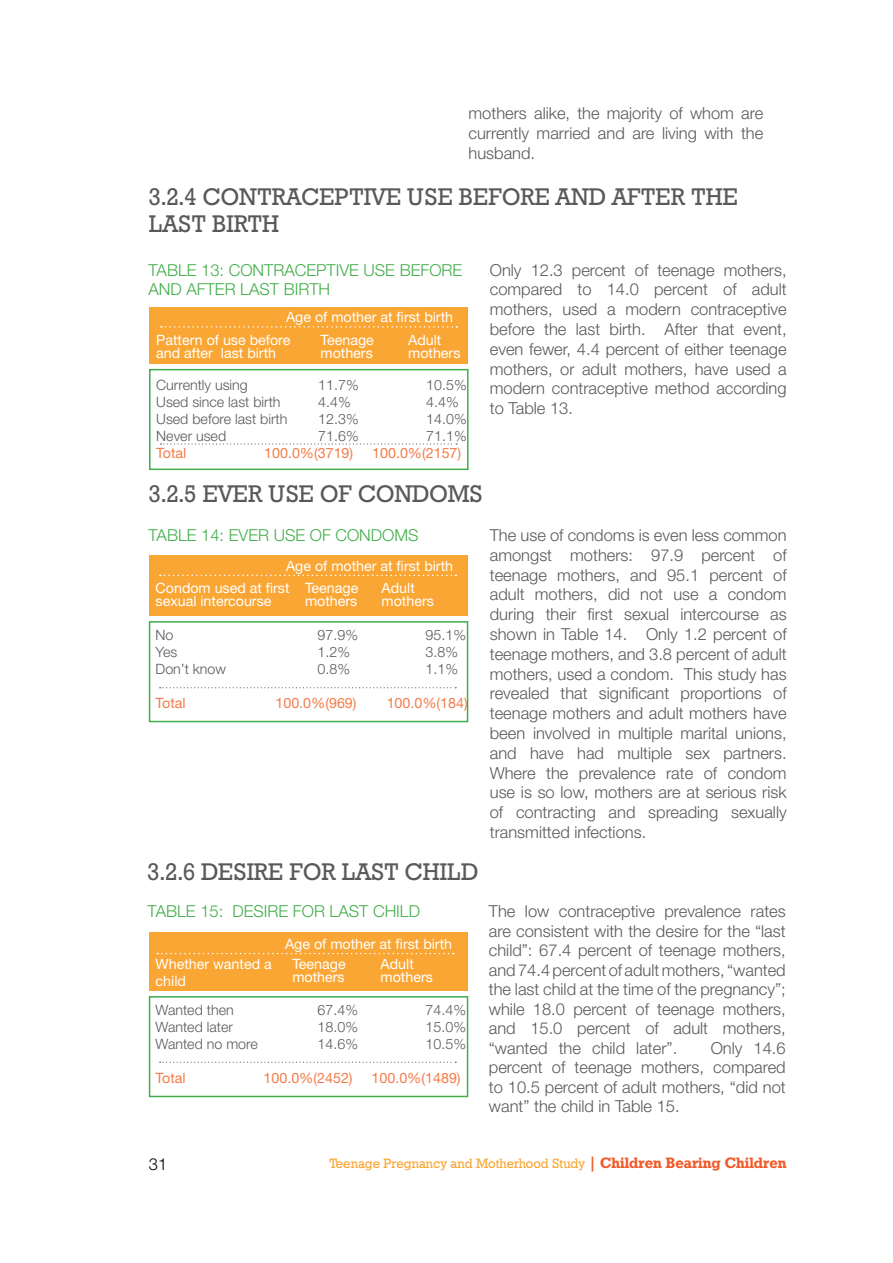
<style>
.page{position:relative;width:893px;height:1263px;background:#fff}
.page>*{position:absolute;margin:0;border:0;box-sizing:border-box;transform-origin:0 0}
.t1{font:24px/27px "Geometric Slab 712 BT Medium A";color:#58595b}
.t2{font:300 16.5px/19.8px "Helvetica Neue";color:#58595b;text-align:justify}
.t3{font:300 16.5px/19.8px "Helvetica Neue";color:#41ad49}
.t4{font:300 16.5px "Helvetica Neue";color:#000}
.t5{font:14.25px/13.5px "Helvetica Neue";color:#fff}
.t6{font:300 14.25px "Helvetica Neue";color:#58595b}
.t7{font:14.25px "Helvetica Neue";color:#f47c4b}
.t8{font:13.5px "Geometric Slab 712 BT Medium A";color:#faa634}
.s1{font-family:"Geometric Slab 712 BT Bold A";font-size:15px;color:#f15a29}
</style>
<div class="page">
<div style="left:150px;top:933px;width:318px;height:58px;background:#faa634"></div>
<div style="left:150px;top:555px;width:318px;height:60px;background:#faa634"></div>
<div style="left:150px;top:308px;width:318px;height:56px;background:#faa634"></div>
<div style="left:149px;top:369px;width:320px;height:101px;border:2px solid #41ad49"></div>
<svg style="left:161px;top:326px;width:296px;height:2px"></svg>
<svg style="left:161px;top:443px;width:296px;height:2px"></svg>
<div style="left:149px;top:621px;width:319px;height:101px;border:2px solid #41ad49"></div>
<svg style="left:160px;top:575px;width:296px;height:1px"></svg>
<svg style="left:160px;top:687px;width:296px;height:1px"></svg>
<svg style="left:160px;top:1062px;width:296px;height:1px"></svg>
<svg style="left:157px;top:953px;width:297px;height:1px"></svg>
<div style="left:149px;top:996px;width:319px;height:101px;border:2px solid #41ad49"></div>
<p class="t2" style="left:469px;top:103px;width:296px">mothers alike, the majority of whom are currently married and are living with the husband.</p>
<h1 class="t1" style="left:149px;top:183px;width:591px">3.2.4 CONTRACEPTIVE USE BEFORE AND AFTER THE<br>LAST BIRTH</h1>
<p class="t3" style="left:149px;top:259px;width:315px">TABLE 13: CONTRACEPTIVE USE BEFORE<br>AND AFTER LAST BIRTH</p>
<p class="t5" style="left:320px;top:305px;width:134px;line-height:23.1px;text-indent:-34px">Age of mother at first birth<br>Teenage</p>
<p class="t5" style="left:320px;top:346px;width:54px">mothers</p>
<p class="t5" style="left:156px;top:333px;width:136px">Pattern of use before and after last birth</p>
<p class="t6" style="left:156px;top:376px;width:93px">Currently using</p>
<p class="t6" style="left:318px;top:376px;width:42px">11.7%</p>
<p class="t6" style="left:426px;top:376px;width:42px">10.5%</p>
<p class="t6" style="left:156px;top:393px;width:126px">Used since last birth</p>
<p class="t6" style="left:318px;top:393px;width:34px">4.4%</p>
<p class="t6" style="left:426px;top:393px;width:34px">4.4%</p>
<p class="t6" style="left:156px;top:410px;width:133px">Used before last birth</p>
<p class="t6" style="left:318px;top:410px;width:42px">12.3%</p>
<p class="t6" style="left:426px;top:410px;width:42px">14.0%</p>
<p class="t6" style="left:156px;top:427px;width:71px">Never used</p>
<p class="t6" style="left:318px;top:427px;width:42px">71.6%</p>
<p class="t6" style="left:426px;top:427px;width:42px">71.1%</p>
<p class="t7" style="left:156px;top:445px;width:32px">Total</p>
<p class="t7" style="left:264px;top:445px;width:90px">100.0%(3719)</p>
<p class="t7" style="left:372px;top:445px;width:90px">100.0%(2157)</p>
<p class="t5" style="left:408px;top:333px;width:54px">Adult mothers</p>
<p class="t2" style="left:490px;top:259px;width:298px">Only 12.3 percent of teenage mothers, compared to 14.0 percent of adult mothers, used a modern contraceptive before the last birth. After that event, even fewer, 4.4 percent of either teenage mothers, or adult mothers, have used a modern contraceptive method according to Table 13.</p>
<h1 class="t1" style="left:149px;top:480px;width:335px">3.2.5 EVER USE OF CONDOMS</h1>
<p class="t3" style="left:149px;top:525px;width:272px">TABLE 14: EVER USE OF CONDOMS</p>
<p class="t5" style="left:305px;top:554px;width:150px;line-height:21.9px;text-indent:-19px">Age of mother at first birth<br>Teenage</p>
<p class="t5" style="left:305px;top:594px;width:54px">mothers</p>
<p class="t5" style="left:156px;top:581px;width:135px">Condom used at first sexual intercourse</p>
<p class="t6" style="left:156px;top:626px;width:19px">No</p>
<p class="t6" style="left:318px;top:626px;width:42px">97.9%</p>
<p class="t6" style="left:426px;top:626px;width:42px">95.1%</p>
<p class="t6" style="left:156px;top:643px;width:23px">Yes</p>
<p class="t6" style="left:318px;top:643px;width:34px">1.2%</p>
<p class="t6" style="left:426px;top:643px;width:34px">3.8%</p>
<p class="t6" style="left:156px;top:660px;width:72px">Don’t know</p>
<p class="t6" style="left:318px;top:660px;width:34px">0.8%</p>
<p class="t6" style="left:426px;top:660px;width:34px">1.1%</p>
<p class="t7" style="left:156px;top:695px;width:32px">Total</p>
<p class="t7" style="left:276px;top:695px;width:83px">100.0%(969)</p>
<p class="t7" style="left:387px;top:695px;width:83px">100.0%(184)</p>
<p class="t5" style="left:382px;top:581px;width:54px">Adult mothers</p>
<h1 class="t1" style="left:148px;top:858px;width:332px">3.2.6 DESIRE FOR LAST CHILD</h1>
<p class="t2" style="left:490px;top:525px;width:298px">The use of condoms is even less common amongst mothers: 97.9 percent of teenage mothers, and 95.1 percent of adult mothers, did not use a condom during their first sexual intercourse as shown in Table 14. Only 1.2 percent of teenage mothers, and 3.8 percent of adult mothers, used a condom. This study has revealed that significant proportions of teenage mothers and adult mothers have been involved in multiple marital unions, and have had multiple sex partners.<br>Where the prevalence rate of condom use is so low, mothers are at serious risk of contracting and spreading sexually transmitted infections.</p>
<p class="t3" style="left:148px;top:901px;width:274px">TABLE 15: DESIRE FOR LAST CHILD</p>
<p class="t5" style="left:292px;top:934px;width:161px;line-height:19.8px;text-indent:-7px">Age of mother at first birth<br>Teenage</p>
<p class="t5" style="left:292px;top:970px;width:54px">mothers</p>
<p class="t5" style="left:156px;top:955px;width:118px;line-height:17.1px">Whether wanted a child</p>
<p class="t6" style="left:156px;top:1001px;width:80px">Wanted then</p>
<p class="t6" style="left:318px;top:1001px;width:42px">67.4%</p>
<p class="t6" style="left:426px;top:1001px;width:42px">74.4%</p>
<p class="t6" style="left:156px;top:1018px;width:79px">Wanted later</p>
<p class="t6" style="left:318px;top:1018px;width:42px">18.0%</p>
<p class="t6" style="left:426px;top:1018px;width:42px">15.0%</p>
<p class="t6" style="left:156px;top:1035px;width:104px">Wanted no more</p>
<p class="t6" style="left:318px;top:1035px;width:42px">14.6%</p>
<p class="t6" style="left:426px;top:1035px;width:42px">10.5%</p>
<p class="t7" style="left:156px;top:1070px;width:32px">Total</p>
<p class="t7" style="left:264px;top:1070px;width:90px">100.0%(2452)</p>
<p class="t7" style="left:372px;top:1070px;width:90px">100.0%(1489)</p>
<p class="t5" style="left:381px;top:957px;width:54px">Adult mothers</p>
<p class="t2" style="left:489px;top:901px;width:298px">The low contraceptive prevalence rates are consistent with the desire for the “last child”: 67.4 percent of teenage mothers, and 74.4 percent of adult mothers, “wanted the last child at the time of the pregnancy”; while 18.0 percent of teenage mothers, and 15.0 percent of adult mothers, “wanted the child later”.</p>
<p class="t2" style="left:489px;top:1037px;width:298px;text-indent:222px">Only 14.6 percent of teenage mothers, compared to 10.5 percent of adult mothers, “did not want” the child in Table 15.</p>
<p class="t4" style="left:149px;top:1154px;width:20px">31</p>
<p class="t8" style="left:329px;top:1155px;width:459px">Teenage Pregnancy and Motherhood Study <span class="s1">| Children Bearing Children</span></p>
</div>
